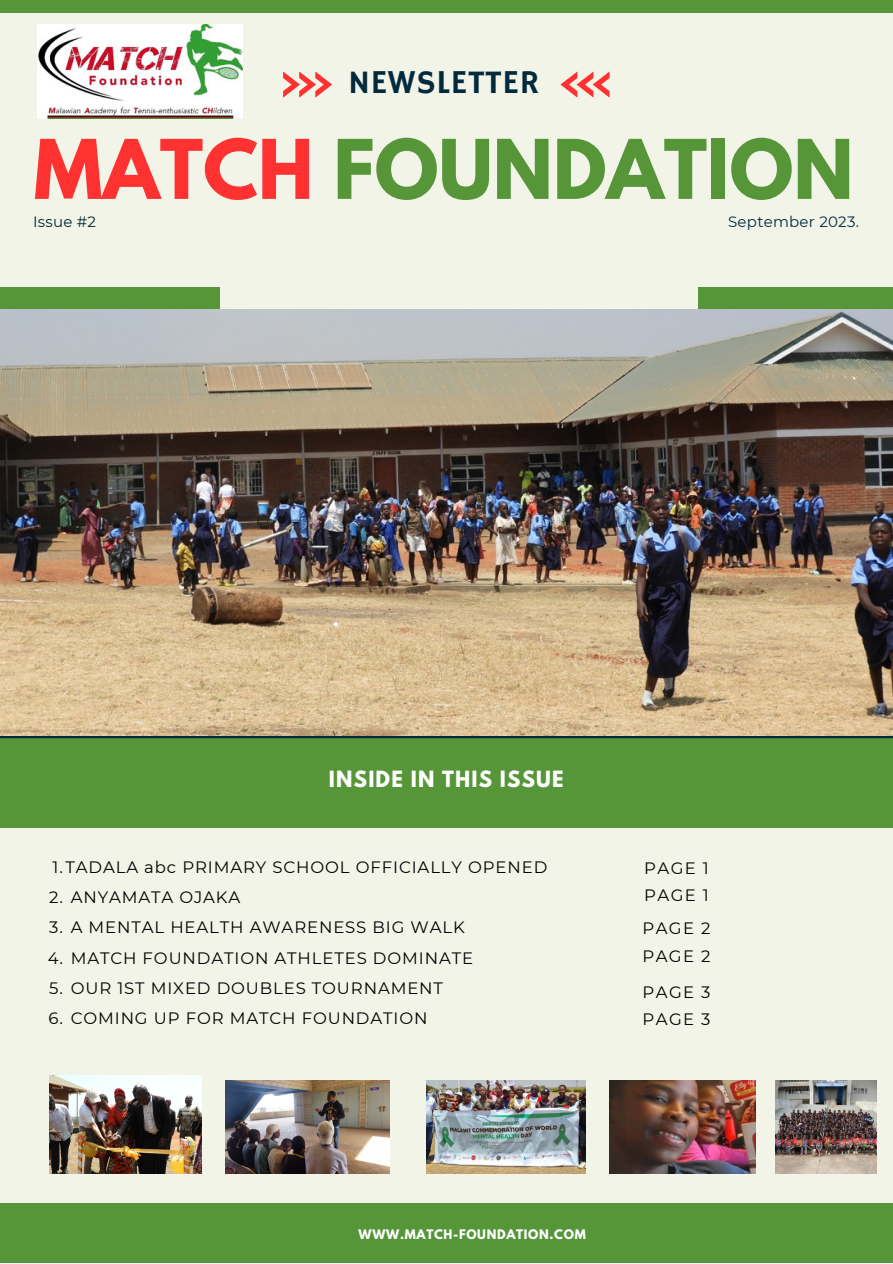
<style>
.page{position:relative;width:893px;height:1264px;background:#fff}
.page>*{position:absolute;margin:0;border:0;box-sizing:border-box;transform-origin:0 0}
.t1{font:700 72.75px "League Spartan";color:#569639}
.t2{font:33.3px "Hammersmith One";letter-spacing:.02em;color:#022a3d}
.t3{font:700 19.8px "League Spartan";letter-spacing:.06em;color:#fff}
.t4{font:16.5px/30.3px "Montserrat";letter-spacing:.055em;color:#000;text-align:justify}
.t5{font:15px "Montserrat";letter-spacing:.015em;color:#022a3d}
.t6{font:15px "Montserrat";letter-spacing:.015em;color:#00272b}
.t7{font:700 11.7px "League Spartan";letter-spacing:.06em;color:#fff}
.s1{color:#ff3131}
</style>
<div class="page">
<div style="left:0;top:0;width:892px;height:1262px;background:#f2f4e8"></div>
<div style="left:0;top:288px;width:220px;height:23px;background:#569639"></div>
<div style="left:698px;top:288px;width:194px;height:23px;background:#569639"></div>
<div style="left:0;top:736px;width:892px;height:91px;background:#569639"></div>
<svg style="left:283px;top:71px;width:49px;height:26px"></svg>
<svg style="left:560px;top:71px;width:49px;height:26px"></svg>
<div style="left:0;top:0;width:892px;height:12px;background:#569639"></div>
<div style="left:0;top:1203px;width:892px;height:59px;background:#569639"></div>
<hr style="left:0;top:736px;width:892px;height:2px;background:#022a3d">
<img style="left:0;top:309px;width:892px;height:426px">
<img style="left:50px;top:1075px;width:151px;height:98px">
<img style="left:226px;top:1080px;width:164px;height:92px">
<img style="left:426px;top:1080px;width:159px;height:92px">
<img style="left:609px;top:1080px;width:146px;height:92px">
<img style="left:775px;top:1080px;width:101px;height:92px">
<img style="left:37px;top:24px;width:205px;height:94px">
<p class="t2" style="left:348px;top:63px;width:193px">NEWSLETTER</p>
<p class="t1" style="left:34px;top:133px;width:821px"><span class="s1">MATCH</span> FOUNDATION</p>
<p class="t5" style="left:728px;top:212px;width:132px">September 2023.</p>
<p class="t6" style="left:33px;top:212px;width:64px">Issue #2</p>
<p class="t3" style="left:329px;top:768px;width:236px">INSIDE IN THIS ISSUE</p>
<p class="t4" style="left:53px;top:851px;width:496px">1.TADALA abc PRIMARY SCHOOL OFFICIALLY OPENED</p>
<p class="t4" style="left:71px;top:881px;width:171px">ANYAMATA OJAKA</p>
<p class="t4" style="left:71px;top:912px;width:395px">A MENTAL HEALTH AWARENESS BIG WALK</p>
<p class="t4" style="left:71px;top:942px;width:404px">MATCH FOUNDATION ATHLETES DOMINATE</p>
<p class="t4" style="left:71px;top:972px;width:374px">OUR 1ST MIXED DOUBLES TOURNAMENT</p>
<p class="t4" style="left:71px;top:1003px;width:358px">COMING UP FOR MATCH FOUNDATION</p>
<p class="t4" style="left:48px;top:881px;width:17px">2.<br>3.<br>4.<br>5.<br>6.</p>
<p class="t4" style="left:644px;top:852px;width:66px">PAGE 1</p>
<p class="t4" style="left:644px;top:880px;width:66px">PAGE 1</p>
<p class="t4" style="left:642px;top:912px;width:69px">PAGE 2</p>
<p class="t4" style="left:642px;top:940px;width:69px">PAGE 2</p>
<p class="t4" style="left:642px;top:976px;width:69px">PAGE 3</p>
<p class="t4" style="left:642px;top:1004px;width:69px">PAGE 3</p>
<p class="t7" style="left:358px;top:1228px;width:229px">WWW.MATCH-FOUNDATION.COM</p>
</div>
